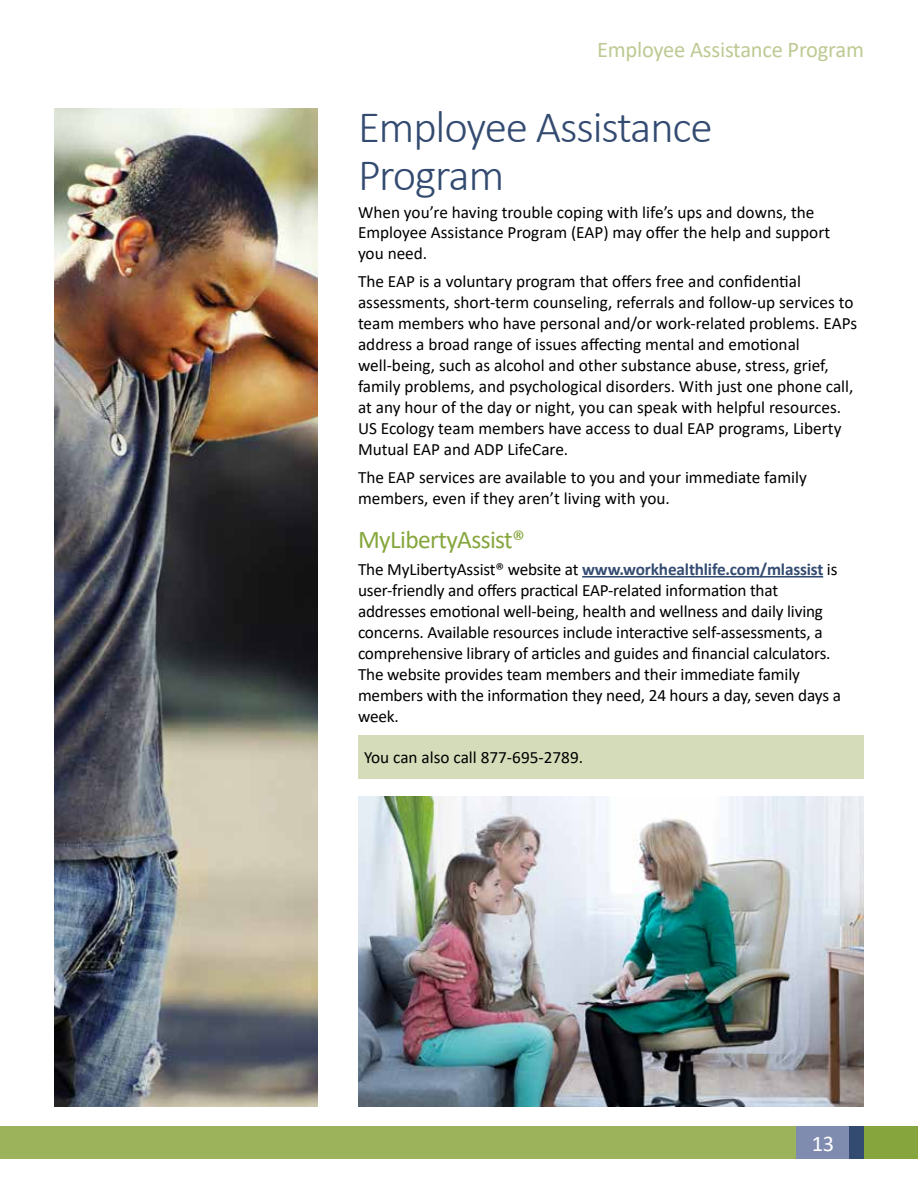
<style>
.page{position:relative;width:918px;height:1188px;background:#fff}
.page>*{position:absolute;margin:0;border:0;box-sizing:border-box;transform-origin:0 0}
.t1{font:300 45px/48px "Calibri";letter-spacing:-.025em;color:#344b71}
.t2{font:25.5px "Calibri";letter-spacing:-.025em;color:#86a63d}
.t3{font:22.5px "Calibri";letter-spacing:-.01em;color:#bdca93}
.t4{font:22.5px "Calibri";color:#fff}
.t5{font:17.25px/21px "Calibri";color:#000}
.s1{font-weight:700;color:#344b71}
</style>
<div class="page">
<div style="left:0;top:1126px;width:918px;height:33px;background:#9cb35c"></div>
<div style="left:796px;top:1126px;width:54px;height:33px;background:#808bb0"></div>
<div style="left:850px;top:1126px;width:14px;height:33px;background:#344b71"></div>
<div style="left:864px;top:1126px;width:54px;height:33px;background:#86a63d"></div>
<hr style="left:582px;top:576px;width:241px;height:2px;background:#344b71">
<div style="left:358px;top:735px;width:506px;height:43px;background:#d5dcba"></div>
<img style="left:54px;top:108px;width:264px;height:999px">
<img style="left:358px;top:796px;width:506px;height:311px">
<h3 class="t3" style="left:597px;top:34px;width:268px">Employee Assistance Program</h3>
<h1 class="t1" style="left:358px;top:102px;width:356px">Employee Assistance<br>Program</h1>
<p class="t5" style="left:358px;top:201px;width:474px">When you’re having trouble coping with life’s ups and downs, the<br>Employee Assistance Program (EAP) may offer the help and support you need.</p>
<p class="t5" style="left:358px;top:271px;width:501px">The EAP is a voluntary program that offers free and confidential assessments, short-term counseling, referrals and follow-up services to team members who have personal and/or work-related problems. EAPs address a broad range of issues affecting mental and emotional well-being, such as alcohol and other substance abuse, stress, grief, family problems, and psychological disorders. With just one phone call, at any hour of the day or night, you can speak with helpful resources.<br>US Ecology team members have access to dual EAP programs, Liberty Mutual EAP and ADP LifeCare.</p>
<p class="t5" style="left:358px;top:466px;width:450px">The EAP services are available to you and your immediate family members, even if they aren’t living with you.</p>
<h2 class="t2" style="left:358px;top:521px;width:169px">MyLibertyAssist®</h2>
<p class="t5" style="left:358px;top:559px;width:484px">The MyLibertyAssist® website at <span class="s1">www.workhealthlife.com/mlassist</span> is user-friendly and offers practical EAP-related information that addresses emotional well-being, health and wellness and daily living concerns. Available resources include interactive self-assessments, a comprehensive library of articles and guides and financial calculators.<br>The website provides team members and their immediate family members with the information they need, 24 hours a day, seven days a week.</p>
<p class="t5" style="left:364px;top:746px;width:221px">You can also call 877-695-2789.</p>
<h3 class="t4" style="left:812px;top:1128px;width:24px">13</h3>
</div>
